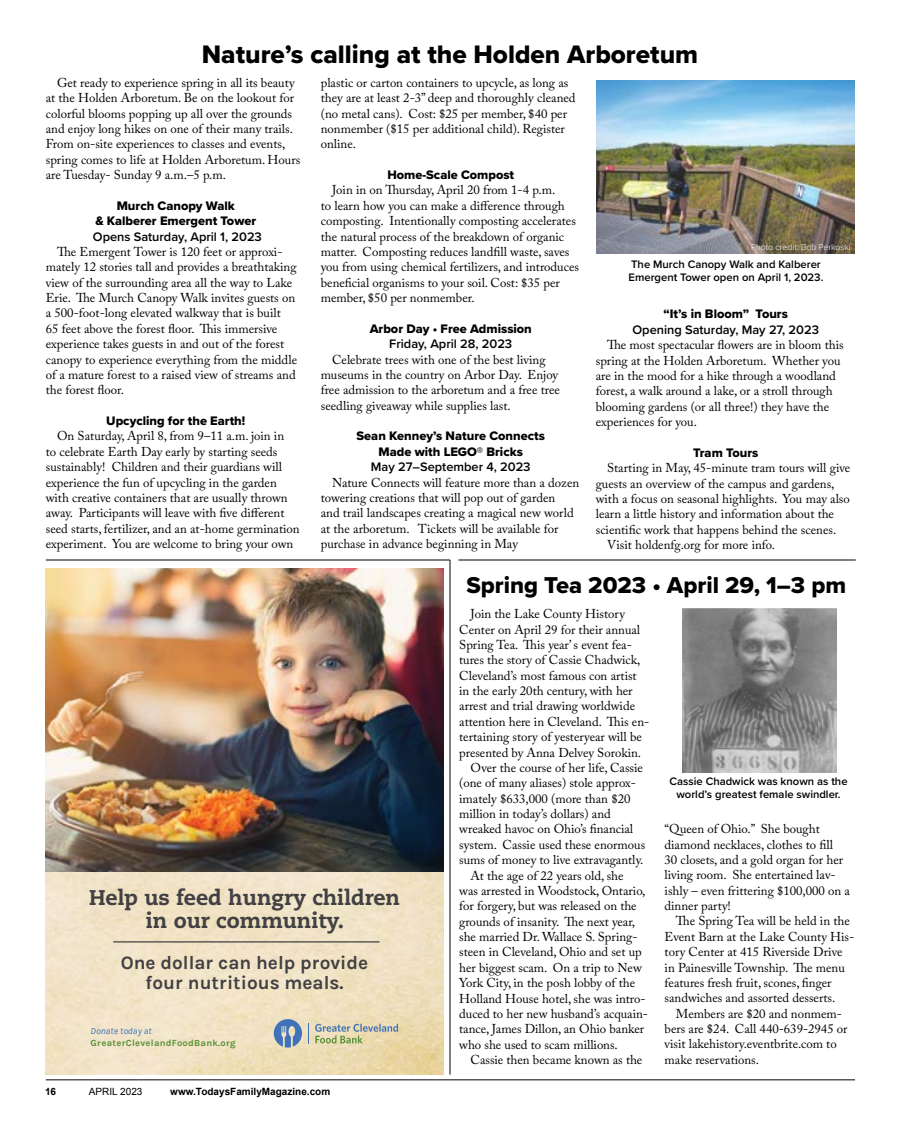
<style>
.page{position:relative;width:900px;height:1125px;background:#fff}
.page>*{position:absolute;margin:0;border:0;box-sizing:border-box;transform-origin:0 0}
.t1{font:26.25px "Proxima Nova Extrabld";color:#000}
.t2{font:23.75px "Proxima Nova Extrabld";color:#000}
.t3{font:800 21.25px/22.5px "Caecilia LT Std";color:#414042;text-align:center}
.t4{font:700 19px/20px "Karla";color:#414042;text-align:center}
.t5{font:12.75px/15.4px "Adobe Caslon Pro";color:#000}
.t6{font:12.75px/15.4px "Proxima Nova Extrabld";color:#000;text-align:center}
.t7{font:600 12.75px "Proxima Nova";color:#000}
.t8{font:600 11.25px/13.5px "Proxima Nova";color:#000}
.t9{font:700 10px "Arial";color:#000}
.t10{font:10px "Arial";color:#000}
.t11{font:700 9.38px "Karla";letter-spacing:.03em;color:#589038}
.t12{font:italic 9.38px "Karla";color:#4072b9}
.t13{font:300 8.75px "Proxima Nova";color:#fff}
</style>
<div class="page">
<hr style="left:46px;top:1080px;width:809px;height:1px;background:#000">
<hr style="left:46px;top:560px;width:404px;height:1px;background:#000">
<img style="left:596px;top:81px;width:259px;height:172px">
<hr style="left:450px;top:560px;width:1px;height:515px;background:#000">
<svg style="left:315px;top:1024px;width:83px;height:19px;background:#c5c5a9"></svg>
<svg style="left:274px;top:1019px;width:28px;height:29px"></svg>
<svg style="left:308px;top:1023px;width:1px;height:21px"></svg>
<hr style="left:113px;top:941px;width:267px;height:2px;background:#414042">
<img style="left:46px;top:568px;width:397px;height:304px">
<img style="left:683px;top:609px;width:153px;height:163px">
<hr style="left:458px;top:560px;width:398px;height:1px;background:#000">
<h1 class="t1" style="left:202px;top:35px;width:498px">Nature’s calling at the Holden Arboretum</h1>
<p class="t5" style="left:46px;top:75px;width:256px;text-indent:11px">Get ready to experience spring in all its beauty at the Holden Arboretum. Be on the lookout for colorful blooms popping up all over the grounds and enjoy long hikes on one of their many trails.<br>From on-site experiences to classes and events, spring comes to life at Holden Arboretum. Hours are Tuesday- Sunday 9 a.m.–5 p.m.</p>
<p class="t6" style="left:95px;top:198px;width:162px">Murch Canopy Walk<br>&amp; Kalberer Emergent Tower</p>
<p class="t7" style="left:93px;top:227px;width:171px">Opens Saturday, April 1, 2023</p>
<p class="t5" style="left:46px;top:244px;width:253px;text-indent:11px">The Emergent Tower is 120 feet or approxi&shy;mately 12 stories tall and provides a breathtaking view of the surrounding area all the way to Lake Erie. The Murch Canopy Walk invites guests on a 500-foot-long elevated walkway that is built<br>65 feet above the forest floor. This immersive experience takes guests in and out of the forest canopy to experience everything from the middle of a mature forest to a raised view of streams and the forest floor.</p>
<p class="t6" style="left:106px;top:413px;width:141px">Upcycling for the Earth!</p>
<p class="t5" style="left:46px;top:428px;width:255px;text-indent:11px">On Saturday, April 8, from 9–11 a.m. join in<br>to celebrate Earth Day early by starting seeds sustainably! Children and their guardians will experience the fun of upcycling in the garden with creative containers that are usually thrown away. Participants will leave with five different seed starts, fertilizer, and an at-home germination experiment. You are welcome to bring your own</p>
<p class="t5" style="left:321px;top:75px;width:256px">plastic or carton containers to upcycle, as long as they are at least 2-3” deep and thoroughly cleaned (no metal cans). Cost: $25 per member, $40 per nonmember ($15 per additional child). Register online.</p>
<p class="t6" style="left:387px;top:167px;width:128px">Home-Scale Compost</p>
<p class="t5" style="left:321px;top:182px;width:260px;text-indent:11px">Join in on Thursday, April 20 from 1-4 p.m.<br>to learn how you can make a difference through composting. Intentionally composting accelerates the natural process of the breakdown of organic matter. Composting reduces landfill waste, saves you from using chemical fertilizers, and introduces beneficial organisms to your soil. Cost: $35 per member, $50 per nonmember.</p>
<p class="t6" style="left:370px;top:321px;width:164px">Arbor Day • Free Admission</p>
<p class="t7" style="left:389px;top:334px;width:125px">Friday, April 28, 2023</p>
<p class="t5" style="left:321px;top:351px;width:241px;text-indent:11px">Celebrate trees with one of the best living museums in the country on Arbor Day. Enjoy free admission to the arboretum and a free tree seedling giveaway while supplies last.</p>
<p class="t6" style="left:357px;top:428px;width:190px">Sean Kenney’s Nature Connects<br>Made with LEGO® Bricks</p>
<p class="t7" style="left:371px;top:457px;width:161px">May 27–September 4, 2023</p>
<p class="t5" style="left:321px;top:474px;width:260px;text-indent:11px">Nature Connects will feature more than a dozen towering creations that will pop out of garden<br>and trail landscapes creating a magical new world at the arboretum. Tickets will be available for purchase in advance beginning in May</p>
<p class="t13" style="left:751px;top:241px;width:101px">Photo credit: Bob Perkoski</p>
<p class="t8" style="left:629px;top:257px;width:196px">The Murch Canopy Walk and Kalberer<br>Emergent Tower open on April 1, 2023.</p>
<p class="t6" style="left:664px;top:306px;width:126px">“It’s in Bloom” Tours</p>
<p class="t7" style="left:633px;top:320px;width:188px">Opening Saturday, May 27, 2023</p>
<p class="t5" style="left:596px;top:337px;width:249px;text-indent:11px">The most spectacular flowers are in bloom this spring at the Holden Arboretum. Whether you are in the mood for a hike through a woodland forest, a walk around a lake, or a stroll through blooming gardens (or all three!) they have the experiences for you.</p>
<p class="t6" style="left:693px;top:445px;width:67px">Tram Tours</p>
<p class="t5" style="left:607px;top:460px;width:245px">Starting in May, 45-minute tram tours will give</p>
<p class="t5" style="left:596px;top:475px;width:240px">guests an overview of the campus and gardens,</p>
<p class="t5" style="left:596px;top:491px;width:256px">with a focus on seasonal highlights. You may also</p>
<p class="t5" style="left:596px;top:506px;width:240px">learn a little history and information about the</p>
<p class="t5" style="left:596px;top:522px;width:242px">scientific work that happens behind the scenes.</p>
<p class="t5" style="left:607px;top:537px;width:170px">Visit holdenfg.org for more info.</p>
<h2 class="t2" style="left:466px;top:568px;width:381px">Spring Tea 2023 • April 29, 1–3 pm</h2>
<h3 class="t3" style="left:89px;top:887px;width:313px">Help us feed hungry children in our community.</h3>
<h3 class="t4" style="left:121px;top:952px;width:249px">One dollar can help provide four nutritious meals.</h3>
<p class="t12" style="left:91px;top:1026px;width:63px">Donate today at</p>
<p class="t11" style="left:91px;top:1037px;width:146px">GreaterClevelandFoodBank.org</p>
<p class="t9" style="left:45px;top:1085px;width:13px">16</p>
<p class="t10" style="left:89px;top:1085px;width:55px">APRIL 2023</p>
<p class="t9" style="left:170px;top:1085px;width:162px">www.TodaysFamilyMagazine.com</p>
<p class="t5" style="left:470px;top:606px;width:156px">Join the Lake County History</p>
<p class="t5" style="left:459px;top:621px;width:182px">Center on April 29 for their annual</p>
<p class="t5" style="left:459px;top:637px;width:174px">Spring Tea. This year’ s event fea-</p>
<p class="t5" style="left:459px;top:652px;width:183px">tures the story of Cassie Chadwick,</p>
<p class="t5" style="left:459px;top:668px;width:179px">Cleveland’s most famous con artist</p>
<p class="t5" style="left:459px;top:683px;width:175px">in the early 20th century, with her</p>
<p class="t5" style="left:459px;top:698px;width:177px">arrest and trial drawing worldwide</p>
<p class="t5" style="left:459px;top:714px;width:192px">attention here in Cleveland. This en-</p>
<p class="t5" style="left:459px;top:729px;width:184px">tertaining story of yesteryear will be</p>
<p class="t5" style="left:459px;top:744px;width:183px">presented by Anna Delvey Sorokin.</p>
<p class="t5" style="left:470px;top:760px;width:174px">Over the course of her life, Cassie</p>
<p class="t5" style="left:459px;top:775px;width:178px">(one of many aliases) stole approx-</p>
<p class="t5" style="left:459px;top:791px;width:173px">imately $633,000 (more than $20</p>
<p class="t5" style="left:459px;top:806px;width:153px">million in today’s dollars) and</p>
<p class="t5" style="left:459px;top:821px;width:175px">wreaked havoc on Ohio’s financial</p>
<p class="t5" style="left:459px;top:837px;width:187px">system. Cassie used these enormous</p>
<p class="t5" style="left:459px;top:852px;width:186px">sums of money to live extravagantly.</p>
<p class="t5" style="left:470px;top:867px;width:155px">At the age of 22 years old, she</p>
<p class="t5" style="left:459px;top:883px;width:188px">was arrested in Woodstock, Ontario,</p>
<p class="t5" style="left:459px;top:898px;width:179px">for forgery, but was released on the</p>
<p class="t5" style="left:459px;top:914px;width:177px">grounds of insanity. The next year,</p>
<p class="t5" style="left:459px;top:929px;width:180px">she married Dr. Wallace S. Spring-</p>
<p class="t5" style="left:459px;top:944px;width:184px">steen in Cleveland, Ohio and set up</p>
<p class="t5" style="left:459px;top:960px;width:184px">her biggest scam. On a trip to New</p>
<p class="t5" style="left:459px;top:975px;width:177px">York City, in the posh lobby of the</p>
<p class="t5" style="left:459px;top:990px;width:188px">Holland House hotel, she was intro-</p>
<p class="t5" style="left:459px;top:1006px;width:190px">duced to her new husband’s acquain-</p>
<p class="t5" style="left:459px;top:1021px;width:187px">tance, James Dillon, an Ohio banker</p>
<p class="t5" style="left:459px;top:1037px;width:160px">who she used to scam millions.</p>
<p class="t5" style="left:470px;top:1052px;width:173px">Cassie then became known as the</p>
<p class="t8" style="left:670px;top:774px;width:180px;text-align:center">Cassie Chadwick was known as the world’s greatest female swindler.</p>
<p class="t5" style="left:665px;top:821px;width:187px">“Queen of Ohio.” She bought diamond necklaces, clothes to fill<br>30 closets, and a gold organ for her living room. She entertained lav&shy;ishly – even frittering $100,000 on a dinner party!</p>
<p class="t5" style="left:665px;top:913px;width:191px;text-indent:11px">The Spring Tea will be held in the Event Barn at the Lake County His&shy;tory Center at 415 Riverside Drive in Painesville Township. The menu features fresh fruit, scones, finger sandwiches and assorted desserts.</p>
<p class="t5" style="left:665px;top:1006px;width:185px;text-indent:11px">Members are $20 and nonmem&shy;bers are $24. Call 440-639-2945 or visit lakehistory.eventbrite.com to make reservations.</p>
</div>
